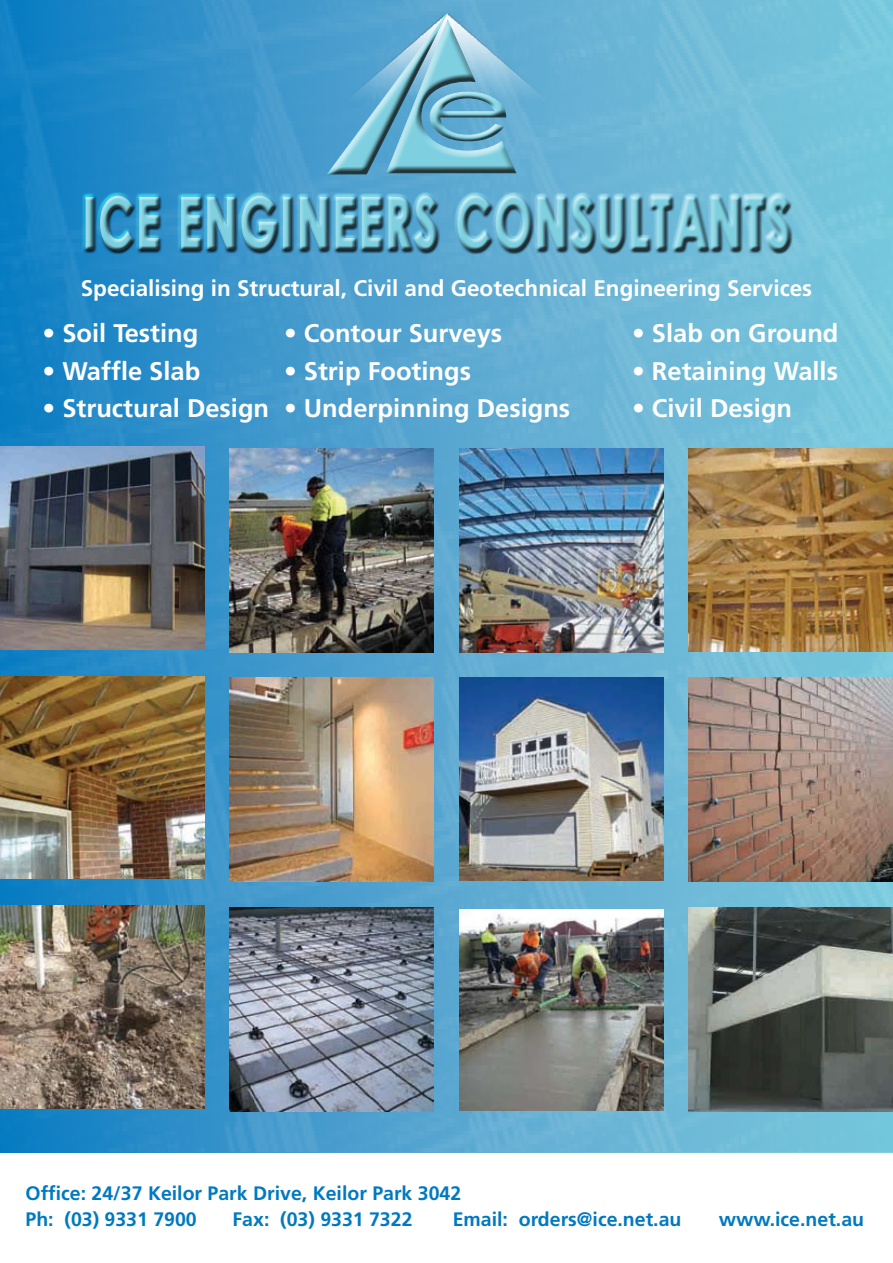
<style>
.page{position:relative;width:893px;height:1263px;background:#fff}
.page>*{position:absolute;margin:0;border:0;box-sizing:border-box;transform-origin:0 0}
.t1{font:700 25.5px "Frutiger";color:#fff}
.t2{font:700 22.5px "Frutiger";color:#fff}
.t3{font:700 19.5px/25.5px "Frutiger";color:#0079c1}
</style>
<div class="page">
<img style="left:0;top:0;width:893px;height:1151px">
<img style="left:459px;top:678px;width:204px;height:202px">
<img style="left:689px;top:907px;width:204px;height:204px">
<img style="left:0;top:906px;width:204px;height:202px">
<img style="left:230px;top:907px;width:204px;height:204px">
<img style="left:230px;top:678px;width:204px;height:204px">
<img style="left:230px;top:448px;width:204px;height:204px">
<img style="left:689px;top:678px;width:204px;height:204px">
<img style="left:459px;top:448px;width:204px;height:204px">
<img style="left:459px;top:909px;width:204px;height:201px">
<img style="left:689px;top:448px;width:204px;height:203px">
<img style="left:0;top:446px;width:204px;height:203px">
<img style="left:0;top:676px;width:204px;height:203px">
<div style="left:82px;top:192px;width:708px;height:60px;background:#fff;opacity:.75"></div>
<div style="left:83px;top:195px;width:710px;height:60px;background:#000;opacity:.75"></div>
<img style="left:258px;top:13px;width:377px;height:163px">
<div style="left:326px;top:12px;width:195px;height:167px;background:#000;opacity:.75"></div>
<p class="t2" style="left:81px;top:275px;width:733px">Specialising in Structural, Civil and Geotechnical Engineering Services</p>
<p class="t1" style="left:43px;top:318px;width:157px">• Soil Testing</p>
<p class="t1" style="left:284px;top:318px;width:220px">• Contour Surveys</p>
<p class="t1" style="left:632px;top:318px;width:208px">• Slab on Ground</p>
<p class="t1" style="left:43px;top:356px;width:159px">• Waffle Slab</p>
<p class="t1" style="left:284px;top:356px;width:189px">• Strip Footings</p>
<p class="t1" style="left:632px;top:356px;width:207px">• Retaining Walls</p>
<p class="t1" style="left:43px;top:393px;width:529px">• Structural Design • Underpinning Designs</p>
<p class="t1" style="left:632px;top:393px;width:162px">• Civil Design</p>
<p class="t3" style="left:26px;top:1181px;width:437px">Office: 24/37 Keilor Park Drive, Keilor Park 3042<br>Ph: (03) 9331 7900</p>
<p class="t3" style="left:233px;top:1206px;width:181px">Fax: (03) 9331 7322</p>
<p class="t3" style="left:453px;top:1206px;width:230px">Email: orders@ice.net.au</p>
<p class="t3" style="left:719px;top:1206px;width:147px">www.ice.net.au</p>
</div>
